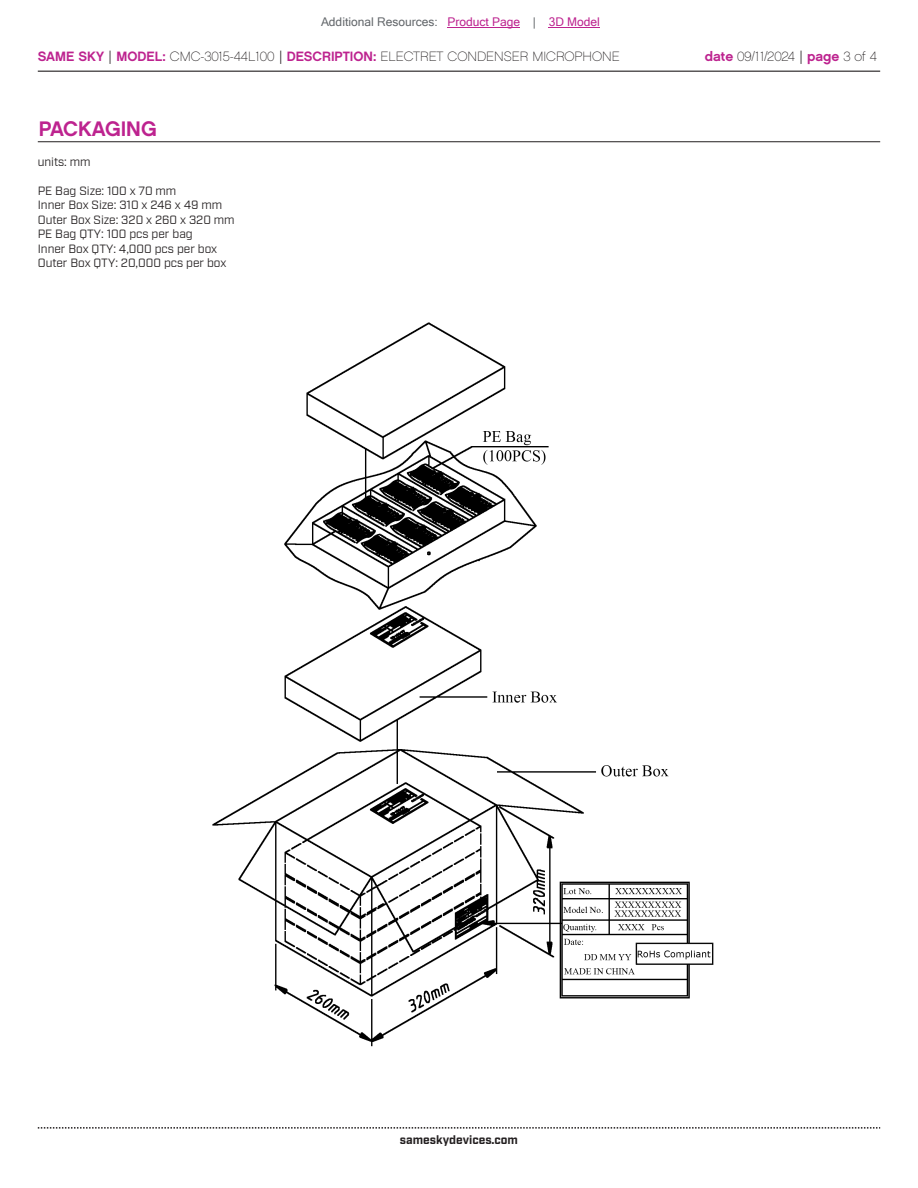
<style>
.page{position:relative;width:918px;height:1188px;background:#fff}
.page>*{position:absolute;margin:0;border:0;box-sizing:border-box;transform-origin:0 0}
.t1{font:21px "Chalet New York Nineteen Sixty";color:#bd238f}
.t2{font:13.5px "Chalet Paris Nineteen Sixty";color:#231f20}
.t3{font:12px/14.4px "Industry";color:#231f20}
.t4{font:12px "Microsoft Sans Serif";color:#63676b}
.t5{font:700 12px "Industry";color:#231f20}
.s1{color:#bd238f}
.s2{font-family:"Chalet New York Nineteen Sixty";color:#bd238f}
.s3{font-family:"Industry"}
</style>
<div class="page">
<hr style="left:38px;top:71px;width:842px;height:1px;background:#231f20">
<svg style="left:38px;top:1127px;width:842px;height:2px"></svg>
<hr style="left:38px;top:141px;width:842px;height:1px;background:#231f20">
<img style="left:212px;top:322px;width:502px;height:725px">
<div style="left:600px;top:981px;width:54px;height:12px;background:#fff"></div>
<hr style="left:448px;top:27px;width:72px;height:1px;background:#bd238f">
<hr style="left:549px;top:27px;width:51px;height:1px;background:#bd238f">
<p class="t4" style="left:321px;top:15px;width:280px">Additional Resources: <span class="s1">Product Page</span> | <span class="s1">3D Model</span></p>
<p class="t2" style="left:38px;top:48px;width:583px"><span class="s2">SAME SKY</span> <span class="s3">|</span> <span class="s2">MODEL:</span> CMC-3015-44L100 <span class="s3">|</span> <span class="s2">DESCRIPTION:</span> ELECTRET CONDENSER MICROPHONE</p>
<p class="t2" style="left:705px;top:48px;width:174px"><span class="s2">date</span> 09/11/2024 <span class="s3">|</span> <span class="s2">page</span> 3 of 4</p>
<h1 class="t1" style="left:39px;top:115px;width:119px">PACKAGING</h1>
<p class="t3" style="left:38px;top:155px;width:54px">units: mm</p>
<p class="t3" style="left:38px;top:184px;width:198px">PE Bag Size: 100 x 70 mm<br>Inner Box Size: 310 x 246 x 49 mm<br>Outer Box Size: 320 x 260 x 320 mm<br>PE Bag QTY: 100 pcs per bag<br>Inner Box QTY: 4,000 pcs per box<br>Outer Box QTY: 20,000 pcs per box</p>
<p class="t5" style="left:400px;top:1132px;width:120px">sameskydevices.com</p>
</div>
